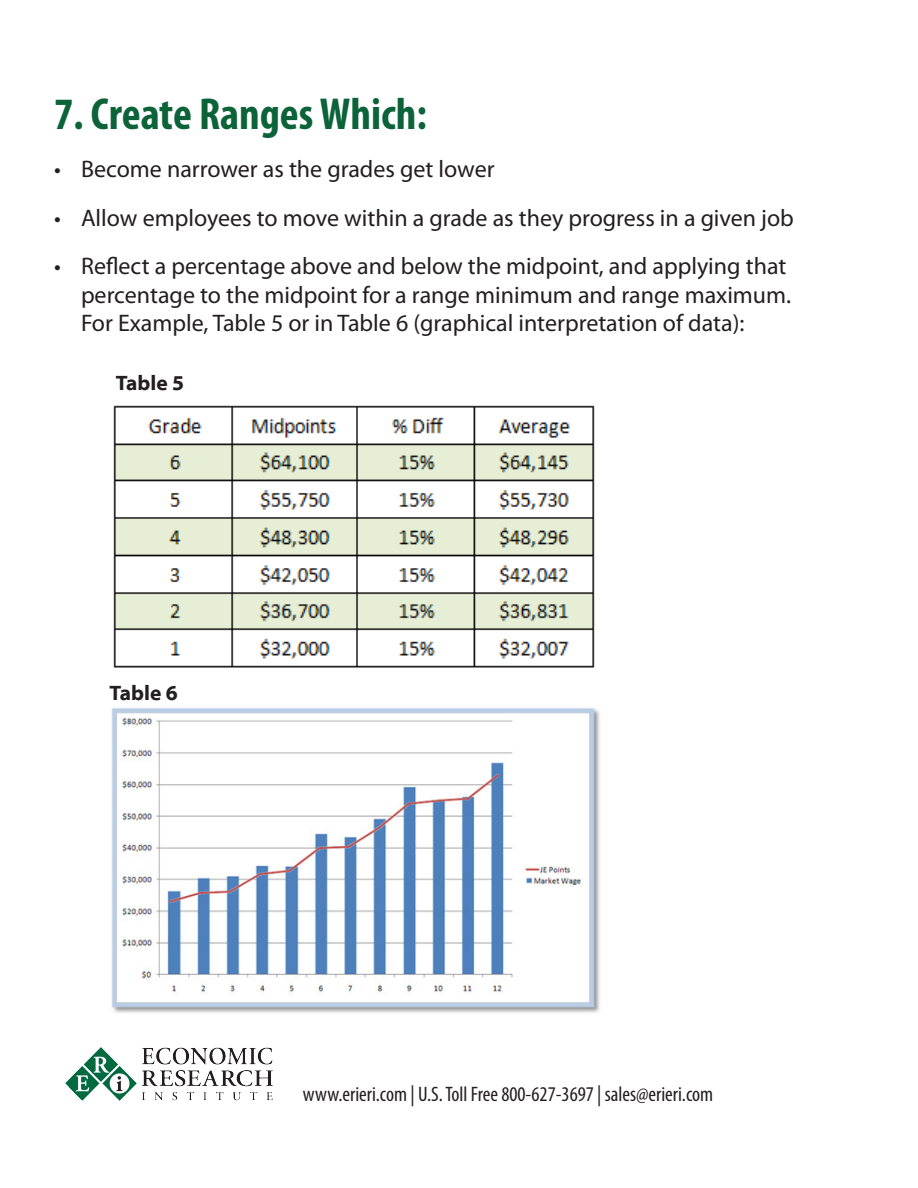
<style>
.page{position:relative;width:918px;height:1188px;background:#fff}
.page>*{position:absolute;margin:0;border:0;box-sizing:border-box;transform-origin:0 0}
.t1{font:700 condensed 45px "Myriad Pro";color:#0c6339}
.t2{font:24px/28.8px "Myriad Pro";color:#231f20}
.t3{font:condensed 21px "Myriad Pro";color:#231f20}
.t4{font:700 21px "Myriad Web Pro";color:#231f20}
</style>
<div class="page">
<img style="left:111px;top:708px;width:489px;height:305px">
<img style="left:65px;top:1047px;width:207px;height:53px">
<img style="left:113px;top:405px;width:482px;height:263px">
<p class="t1" style="left:54px;top:86px;width:374px">7. Create Ranges Which:</p>
<p class="t2" style="left:54px;top:154px;width:442px">• Become narrower as the grades get lower</p>
<p class="t2" style="left:54px;top:203px;width:741px">• Allow employees to move within a grade as they progress in a given job</p>
<p class="t2" style="left:81px;top:251px;width:712px;text-indent:-27px">• Reflect a percentage above and below the midpoint, and applying that percentage to the midpoint for a range minimum and range maximum.<br>For Example, Table 5 or in Table 6 (graphical interpretation of data):</p>
<p class="t4" style="left:116px;top:371px;width:70px">Table 5</p>
<p class="t4" style="left:110px;top:681px;width:70px">Table 6</p>
<p class="t3" style="left:303px;top:1082px;width:412px">www.erieri.com | U.S. Toll Free 800-627-3697 | sales@erieri.com</p>
</div>
